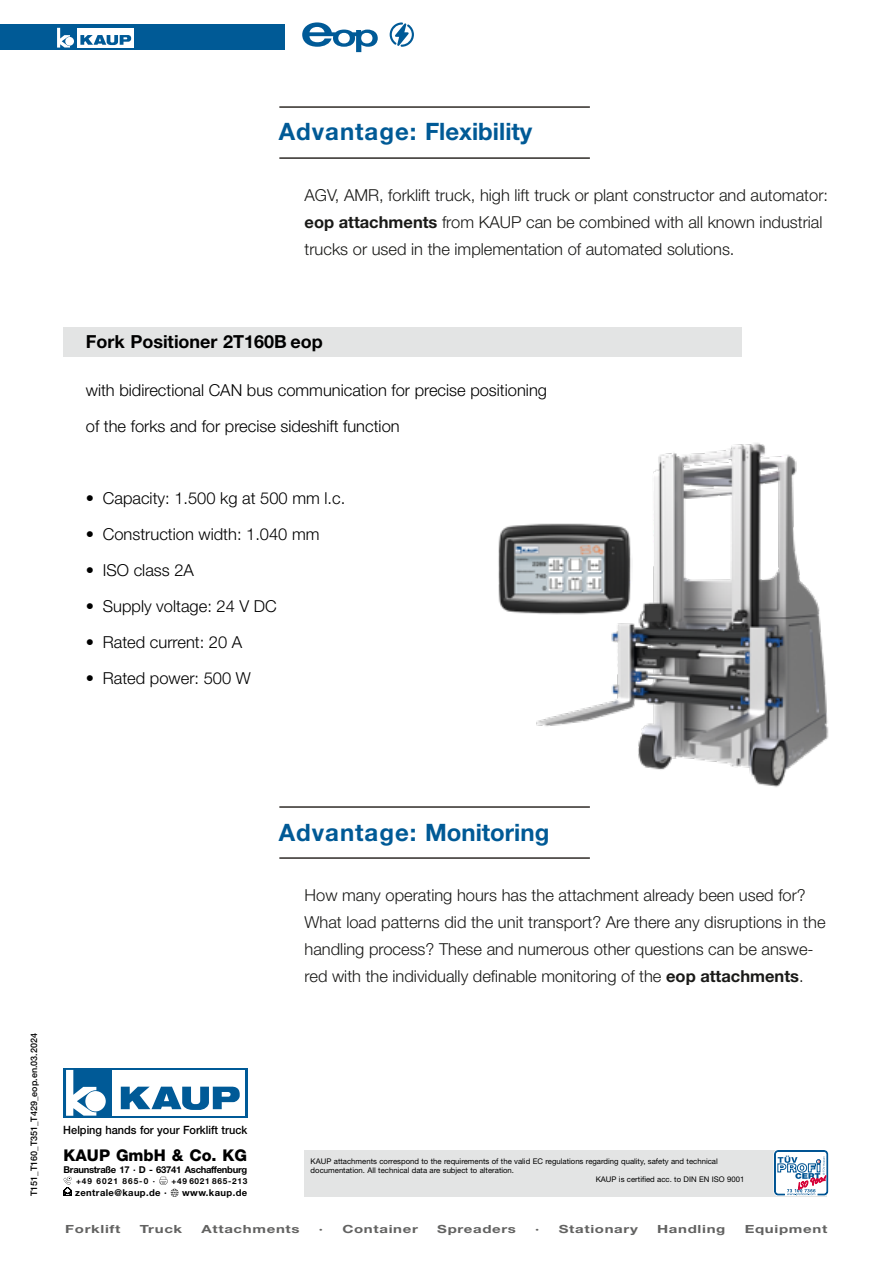
<style>
.page{position:relative;width:893px;height:1263px;background:#fff}
.page>*{position:absolute;margin:0;border:0;box-sizing:border-box;transform-origin:0 0}
.t1{font:700 24px "Helvetica Neue LT Pro";color:#005a96}
.t2{font:700 18px "Helvetica Neue LT Pro";color:#000}
.t3{font:300 16.5px/27px "Helvetica Neue LT Pro";color:#171715}
.t4{font:300 16.5px/36px "Helvetica Neue LT Pro";color:#000}
.t5{font:800 16.2px "Helvetica Neue LT Pro";color:#000}
.t6{font:500 11.55px "Helvetica Neue LT Pro";color:#000;scale:.96 1}
.t7{font:700 11.25px "Helvetica Neue LT Pro";letter-spacing:.045em;color:#626261;scale:1.33 1}
.t8{font:700 9.45px "Helvetica Neue LT Pro";letter-spacing:-.03em;color:#000}
.t9{font:700 9.45px "Helvetica Neue LT Pro";letter-spacing:.04em;color:#000}
.t10{font:500 9px "Helvetica Neue LT Pro";color:#000}
.t11{font:700 8.25px "Helvetica Neue LT Pro";letter-spacing:.085em;color:#000}
.t12{font:700 8.25px "Helvetica Neue LT Pro";letter-spacing:.125em;color:#000}
.t13{font:7.8px "Helvetica Neue LT Pro";color:#000}
.s1{font-weight:700}
.s2{font-size:9.75px}
</style>
<div class="page">
<img style="left:536px;top:443px;width:293px;height:344px">
<div style="left:304px;top:1150px;width:522px;height:46px;background:#e3e4e4"></div>
<div style="left:64px;top:1068px;width:184px;height:50px;background:#005a97"></div>
<svg style="left:66px;top:1070px;width:30px;height:46px"></svg>
<div style="left:112px;top:1070px;width:133px;height:46px;background:#fff"></div>
<svg style="left:121px;top:1086px;width:119px;height:24px"></svg>
<div style="left:85px;top:1091px;width:21px;height:20px;background:#fff;border-radius:50%"></div>
<svg style="left:773px;top:1149px;width:56px;height:47px"></svg>
<svg style="left:774px;top:1150px;width:54px;height:46px"></svg>
<div style="left:0;top:25px;width:285px;height:25px;background:#005a96"></div>
<svg style="left:57px;top:27px;width:77px;height:21px"></svg>
<svg style="left:57px;top:28px;width:13px;height:20px"></svg>
<div style="left:77px;top:28px;width:56px;height:20px;background:#fff"></div>
<svg style="left:80px;top:35px;width:51px;height:10px"></svg>
<div style="left:65px;top:37px;width:9px;height:9px;background:#fff;border-radius:50%"></div>
<div style="left:64px;top:327px;width:678px;height:29px;background:#e3e4e4"></div>
<svg style="left:302px;top:22px;width:76px;height:30px"></svg>
<svg style="left:390px;top:22px;width:24px;height:25px"></svg>
<img style="left:498px;top:522px;width:134px;height:94px">
<svg style="left:64px;top:1177px;width:8px;height:18px"></svg>
<svg style="left:159px;top:1177px;width:20px;height:20px"></svg>
<hr style="left:279px;top:106px;width:311px;height:2px;background:#2f2b27">
<hr style="left:279px;top:157px;width:311px;height:2px;background:#2f2b27">
<hr style="left:279px;top:806px;width:311px;height:2px;background:#2f2b27">
<hr style="left:279px;top:857px;width:311px;height:2px;background:#2f2b27">
<h1 class="t1" style="left:279px;top:117px;width:255px">Advantage: Flexibility</h1>
<p class="t3" style="left:305px;top:181px;width:525px">AGV, AMR, forklift truck, high lift truck or plant constructor and automator: <span class="s1">eop attachments</span> from KAUP can be combined with all known industrial trucks or used in the implementation of automated solutions.</p>
<p class="t2" style="left:86px;top:330px;width:239px">Fork Positioner 2T160B eop</p>
<p class="t4" style="left:86px;top:372px;width:463px">with bidirectional CAN bus communication for precise positioning of the forks and for precise sideshift function</p>
<p class="t4" style="left:86px;top:480px;width:261px">• Capacity: 1.500 kg at 500 mm l.c.</p>
<p class="t4" style="left:86px;top:516px;width:235px">• Construction width: 1.040 mm</p>
<p class="t4" style="left:86px;top:552px;width:110px">• ISO class 2A</p>
<p class="t4" style="left:86px;top:588px;width:192px">• Supply voltage: 24 V DC</p>
<p class="t4" style="left:86px;top:624px;width:158px">• Rated current: 20 A</p>
<p class="t4" style="left:86px;top:660px;width:166px">• Rated power: 500 W</p>
<p class="t10" style="left:29px;top:1196px;width:164px;rotate:-90deg">T151_T160_T351_T429_eop.en.03.2024</p>
<h1 class="t1" style="left:279px;top:817px;width:272px">Advantage: Monitoring</h1>
<p class="t6" style="left:63px;top:1123px;width:193px">Helping hands for your Forklift truck</p>
<p class="t5" style="left:64px;top:1146px;width:185px">KAUP GmbH &amp; Co. KG</p>
<p class="t8" style="left:64px;top:1164px;width:185px">Braunstraße 17 · D - 63741 Aschaffenburg</p>
<p class="t12" style="left:76px;top:1175px;width:80px">+49 6021 865-0 ·</p>
<p class="t11" style="left:171px;top:1175px;width:77px">+49 6021 865-213</p>
<p class="t9" style="left:75px;top:1186px;width:93px">zentrale@kaup.de <span class="s2">·</span></p>
<p class="t9" style="left:182px;top:1186px;width:67px">www.kaup.de</p>
<p class="t3" style="left:305px;top:882px;width:523px">How many operating hours has the attachment already been used for?<br>What load patterns did the unit transport? Are there any disruptions in the handling process? These and numerous other questions can be answe&shy;red with the individually definable monitoring of the <span class="s1">eop attachments</span>.</p>
<p class="t13" style="left:311px;top:1156px;width:409px">KAUP attachments correspond to the requirements of the valid EC regulations regarding quality, safety and technical</p>
<p class="t13" style="left:311px;top:1165px;width:205px">documentation. All technical data are subject to alteration.</p>
<p class="t13" style="left:596px;top:1174px;width:150px">KAUP is certified acc. to DIN EN ISO 9001</p>
<p class="t7" style="left:65px;top:1222px;width:43px">Forklift</p>
<p class="t7" style="left:140px;top:1222px;width:33px">Truck</p>
<p class="t7" style="left:201px;top:1222px;width:75px">Attachments</p>
<p class="t7" style="left:319px;top:1222px;width:76px">· Container</p>
<p class="t7" style="left:437px;top:1222px;width:61px">Spreaders</p>
<p class="t7" style="left:535px;top:1222px;width:79px">· Stationary</p>
<p class="t7" style="left:657px;top:1222px;width:53px">Handling</p>
<p class="t7" style="left:745px;top:1222px;width:64px">Equipment</p>
</div>
